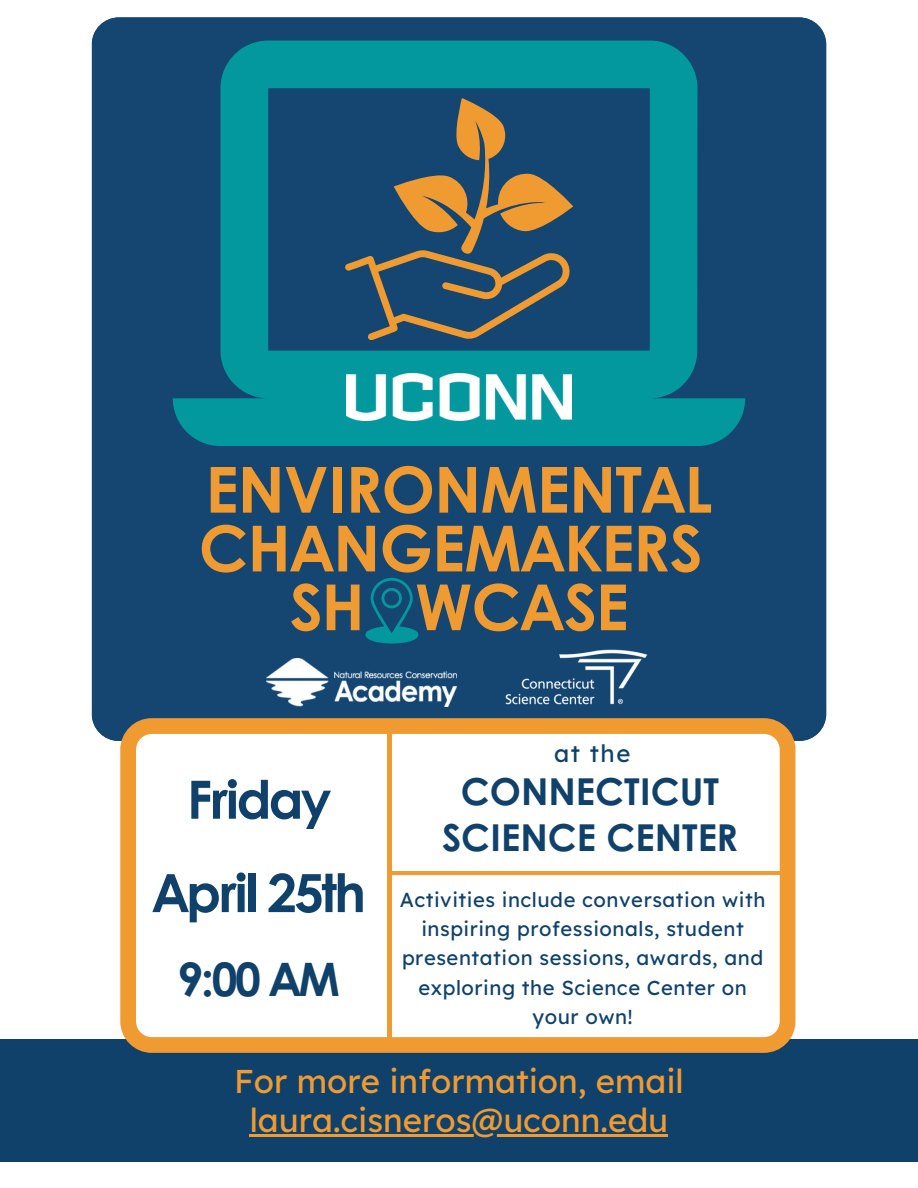
<style>
.page{position:relative;width:918px;height:1188px;background:#fff}
.page>*{position:absolute;margin:0;border:0;box-sizing:border-box;transform-origin:0 0}
.t1{font:700 63.6px/58.8px "Century Gothic";letter-spacing:-.01em;color:#f09b32;text-align:center}
.t2{font:700 52.8px/93.3px "Century Gothic";letter-spacing:-.05em;color:#10416a;text-align:center}
.t3{font:700 46.05px "Century Gothic";color:#10416a}
.t4{font:700 37.05px/46.2px "Century Gothic";color:#10416a;text-align:center}
.t5{font:33px "Lexend Deca";color:#f09b32}
.t6{font:24px "Lexend Deca";color:#10416a}
.t7{font:20.25px/29.2px "Lexend Deca";letter-spacing:.025em;color:#10416a;text-align:center}
</style>
<div class="page">
<div style="left:0;top:1039px;width:918px;height:123px;background:#10416a"></div>
<hr style="left:250px;top:1134px;width:418px;height:2px;background:#f09b32">
<div style="left:92px;top:17px;width:734px;height:724px;background:#144671"></div>
<svg style="left:120px;top:718px;width:675px;height:335px"></svg>
<hr style="left:538px;top:871px;width:181px;height:4px;background:#f09b32">
<hr style="left:388px;top:729px;width:3px;height:180px;background:#f09b32">
<hr style="left:388px;top:860px;width:3px;height:180px;background:#f09b32">
<hr style="left:389px;top:871px;width:181px;height:4px;background:#f09b32">
<hr style="left:602px;top:871px;width:181px;height:4px;background:#f09b32">
<svg style="left:173px;top:41px;width:572px;height:405px"></svg>
<svg style="left:345px;top:98px;width:228px;height:242px"></svg>
<svg style="left:365px;top:578px;width:53px;height:67px"></svg>
<img style="left:266px;top:659px;width:190px;height:47px">
<img style="left:502px;top:635px;width:149px;height:84px">
<div style="left:429px;top:368px;width:56px;height:68px;background:#03989e"></div>
<div style="left:474px;top:368px;width:21px;height:60px;background:#03989e"></div>
<div style="left:424px;top:368px;width:21px;height:60px;background:#03989e"></div>
<img style="left:347px;top:373px;width:225px;height:47px">
<p class="t1" style="left:199px;top:457px;width:515px">ENVIRONMENTAL<br>CHANGEMAKERS<br>SH WCASE</p>
<h1 class="t2" style="left:152px;top:751px;width:215px">Friday<br>April 25th</h1>
<h1 class="t3" style="left:178px;top:945px;width:164px">9:00 AM</h1>
<p class="t6" style="left:554px;top:738px;width:78px">at the</p>
<p class="t4" style="left:442px;top:767px;width:298px">CONNECTICUT<br>SCIENCE CENTER</p>
<p class="t7" style="left:400px;top:885px;width:367px">Activities include conversation with inspiring professionals, student presentation sessions, awards, and exploring the Science Center on your own!</p>
<p class="t5" style="left:234px;top:1060px;width:451px">For more information, email</p>
<p class="t5" style="left:250px;top:1099px;width:420px">laura.cisneros@uconn.edu</p>
</div>
